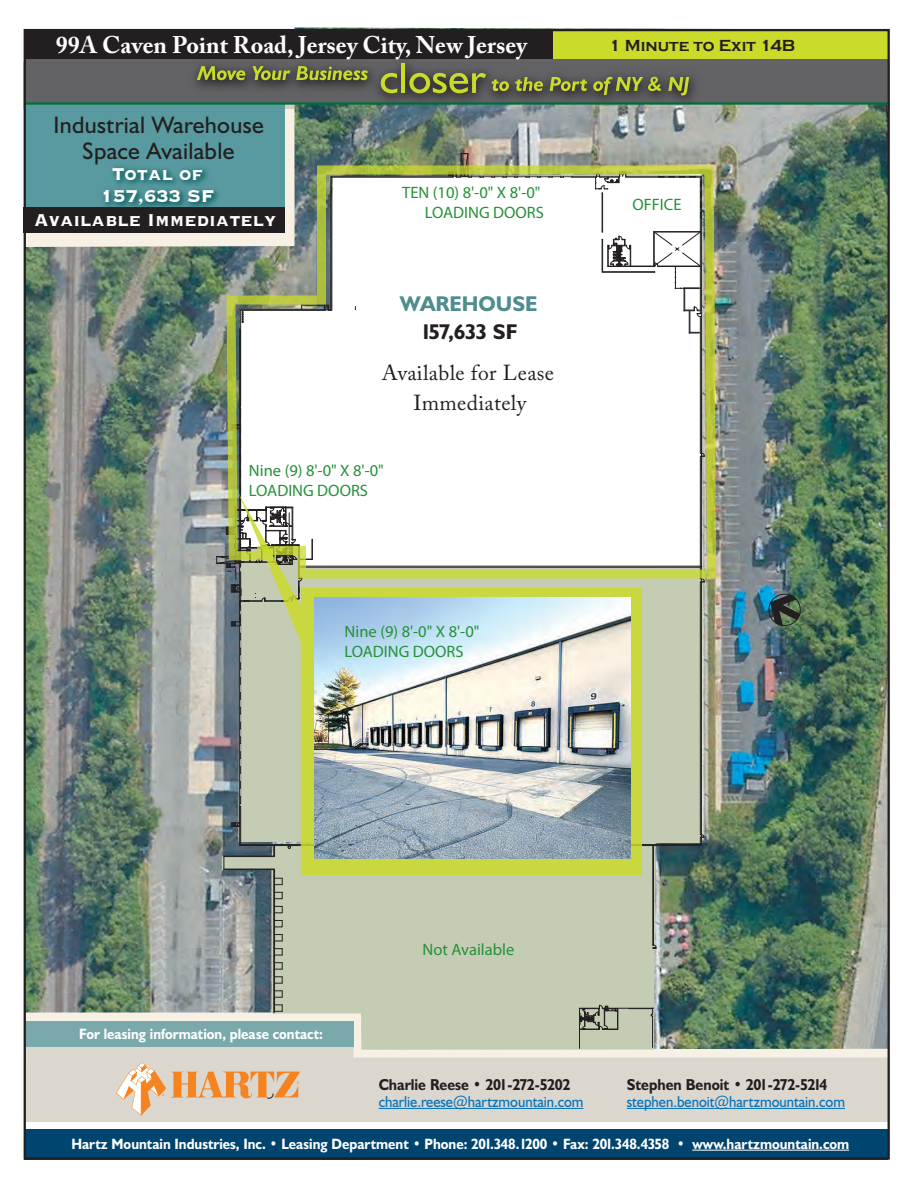
<style>
.page{position:relative;width:918px;height:1188px;background:#fff}
.page>*{position:absolute;margin:0;border:0;box-sizing:border-box;transform-origin:0 0}
.t1{font:700 24px "Adobe Caslon Pro";letter-spacing:.005em;color:#fff}
.t2{font:24px/25.5px "Humanist 521 BT";letter-spacing:.015em;color:#231f20;text-align:center}
.t3{font:700 22.5px/22.5px "Copperplate";color:#fff;text-align:center;scale:.9 1}
.t4{font:21.6px/29.7px "Adobe Caslon Pro";letter-spacing:.015em;color:#231f20;text-align:center}
.t5{font:700 21.45px "Humanist 521 BT";color:#4f8c8f}
.t6{font:700 21.45px "Humanist 521 BT";letter-spacing:-.06em;color:#231f20}
.t7{font:16.5px/19.8px "Myriad Pro";color:#269039}
.t8{font:700 16.5px "Copperplate Gothic";color:#231f20}
.t9{font:15.9px "Humanist 521 BT";color:#0072bc;scale:.92 1}
.t10{font:700 15.9px "Humanist 521 BT";color:#231f20;scale:.92 1}
.t11{font:700 15px "Humanist 521 BT";color:#fff;scale:.92 1}
</style>
<div class="page">
<img style="left:24px;top:28px;width:864px;height:994px">
<svg style="left:27px;top:1022px;width:860px;height:100px;background:#d0cec5"></svg>
<div style="left:25px;top:1021px;width:329px;height:26px;background:#7aa9ab"></div>
<div style="left:25px;top:1129px;width:863px;height:31px;background:#004570"></div>
<hr style="left:692px;top:1150px;width:157px;height:1px;background:#fff">
<hr style="left:379px;top:1108px;width:204px;height:1px;background:#0072bc">
<hr style="left:627px;top:1108px;width:218px;height:1px;background:#0072bc">
<div style="left:26px;top:58px;width:862px;height:46px;background:#636366"></div>
<div style="left:24px;top:31px;width:532px;height:27px;background:#231f20"></div>
<div style="left:26px;top:104px;width:259px;height:104px;background:#589a9f"></div>
<div style="left:553px;top:31px;width:335px;height:27px;background:#cadb2a"></div>
<img style="left:23px;top:110px;width:278px;height:178px">
<hr style="left:26px;top:102px;width:864px;height:3px;background:#006f3a">
<svg style="left:222px;top:843px;width:433px;height:206px;background:#c0cbb3"></svg>
<div style="left:642px;top:578px;width:61px;height:265px;background:#c4cdb4"></div>
<hr style="left:700px;top:582px;width:1px;height:253px;background:#231f20">
<hr style="left:701px;top:579px;width:1px;height:258px;background:#231f20">
<svg style="left:700px;top:834px;width:4px;height:12px"></svg>
<hr style="left:488px;top:844px;width:160px;height:1px;background:#231f20">
<hr style="left:488px;top:845px;width:160px;height:1px;background:#231f20">
<svg style="left:700px;top:578px;width:5px;height:5px"></svg>
<hr style="left:603px;top:1008px;width:50px;height:1px;background:#231f20">
<hr style="left:652px;top:1016px;width:1px;height:31px;background:#231f20">
<svg style="left:629px;top:1008px;width:25px;height:8px"></svg>
<hr style="left:653px;top:846px;width:1px;height:99px;background:#231f20">
<svg style="left:653px;top:945px;width:3px;height:4px"></svg>
<hr style="left:648px;top:844px;width:52px;height:1px;background:#231f20">
<hr style="left:648px;top:845px;width:53px;height:1px;background:#231f20">
<svg style="left:579px;top:1005px;width:40px;height:43px;background:#9ea491"></svg>
<svg style="left:116px;top:1062px;width:184px;height:54px;background:#e3c4a7"></svg>
<img style="left:301px;top:154px;width:401px;height:11px">
<svg style="left:767px;top:592px;width:36px;height:36px"></svg>
<img style="left:142px;top:27px;width:605px;height:127px">
<svg style="left:197px;top:66px;width:48px;height:14px"></svg>
<svg style="left:253px;top:66px;width:37px;height:14px"></svg>
<svg style="left:296px;top:66px;width:72px;height:14px"></svg>
<svg style="left:381px;top:73px;width:16px;height:20px"></svg>
<hr style="left:401px;top:63px;width:4px;height:30px;background:#cadb2a">
<svg style="left:409px;top:73px;width:77px;height:20px;background:#7e8437"></svg>
<svg style="left:492px;top:80px;width:17px;height:11px"></svg>
<svg style="left:515px;top:77px;width:28px;height:14px"></svg>
<svg style="left:550px;top:77px;width:37px;height:14px"></svg>
<svg style="left:593px;top:77px;width:68px;height:18px"></svg>
<svg style="left:668px;top:77px;width:21px;height:18px"></svg>
<svg style="left:215px;top:405px;width:98px;height:608px;background:#8c9695"></svg>
<svg style="left:226px;top:165px;width:490px;height:413px"></svg>
<svg style="left:238px;top:492px;width:404px;height:382px"></svg>
<img style="left:315px;top:598px;width:315px;height:260px">
<div style="left:23px;top:207px;width:262px;height:26px;background:#231f20"></div>
<h1 class="t1" style="left:56px;top:31px;width:473px">99A Caven Point Road, Jersey City, New Jersey</h1>
<h1 class="t2" style="left:53px;top:112px;width:212px">Industrial Warehouse<br>Space Available</h1>
<h2 class="t3" style="left:101px;top:161px;width:128px">Total of<br>157,633 SF</h2>
<h2 class="t3" style="left:34px;top:207px;width:271px">Available Immediately</h2>
<p class="t7" style="left:402px;top:182px;width:143px;text-align:right">TEN (10) 8'-0" X 8'-0"<br>LOADING DOORS</p>
<h3 class="t5" style="left:400px;top:290px;width:139px">WAREHOUSE</h3>
<h3 class="t6" style="left:420px;top:318px;width:99px">157,633 SF</h3>
<h3 class="t4" style="left:382px;top:358px;width:174px">Available for Lease<br>Immediately</h3>
<p class="t7" style="left:249px;top:460px;width:136px">Nine (9) 8'-0" X 8'-0"<br>LOADING DOORS</p>
<p class="t7" style="left:345px;top:622px;width:136px">Nine (9) 8'-0" X 8'-0"<br>LOADING DOORS</p>
<p class="t8" style="left:609px;top:36px;width:188px">1 Minute to Exit 14B</p>
<p class="t7" style="left:633px;top:194px;width:51px">OFFICE</p>
<p class="t11" style="left:79px;top:1024px;width:267px">For leasing information, please contact:</p>
<p class="t7" style="left:423px;top:939px;width:93px">Not Available</p>
<p class="t10" style="left:379px;top:1075px;width:210px">Charlie Reese • 201-272-5202</p>
<p class="t9" style="left:379px;top:1092px;width:224px">charlie.reese@hartzmountain.com</p>
<p class="t10" style="left:627px;top:1075px;width:220px">Stephen Benoit • 201-272-5214</p>
<p class="t9" style="left:627px;top:1092px;width:239px">stephen.benoit@hartzmountain.com</p>
<p class="t11" style="left:71px;top:1134px;width:847px">Hartz Mountain Industries, Inc. • Leasing Department • Phone: 201.348.1200 • Fax: 201.348.4358 • www.hartzmountain.com</p>
</div>
